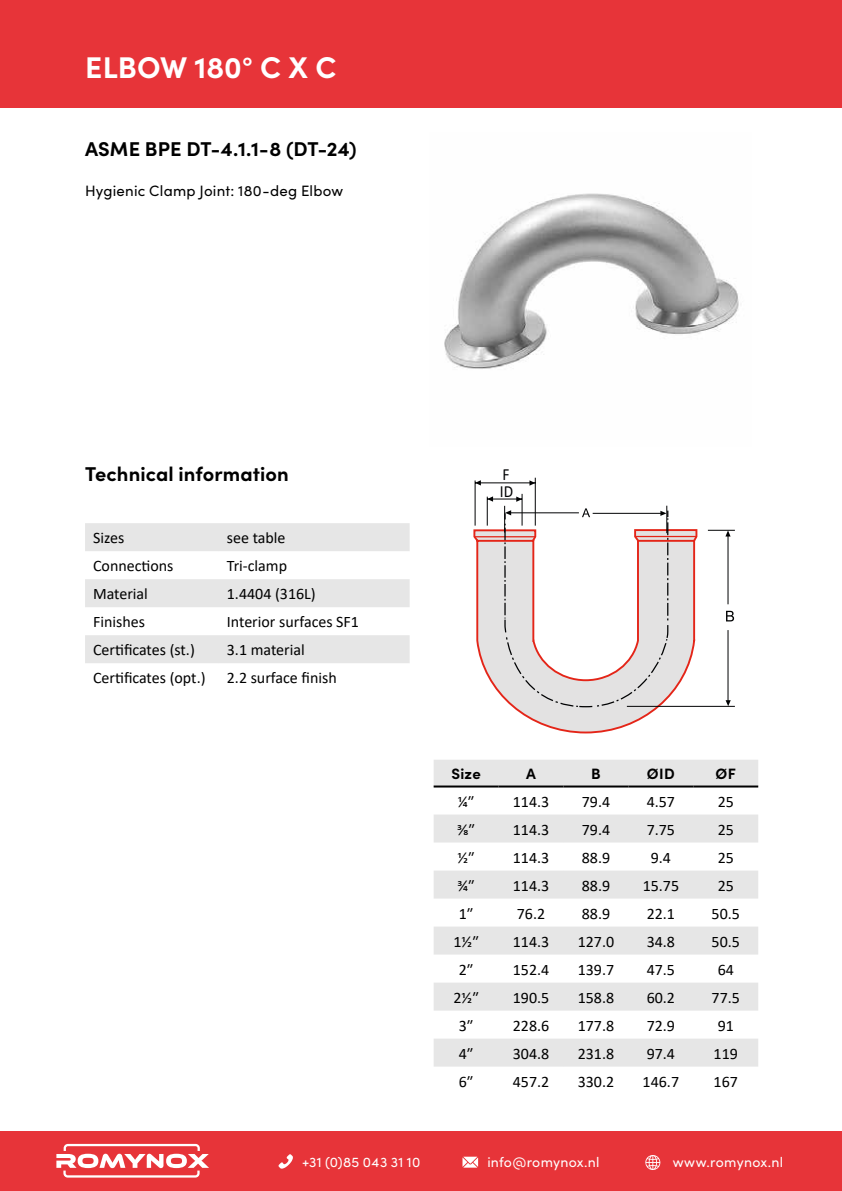
<style>
.page{position:relative;width:842px;height:1191px;background:#fff}
.page>*{position:absolute;margin:0;border:0;box-sizing:border-box;transform-origin:0 0}
.t1{font:700 30px "Sofia Pro";color:#fff}
.t2{font:700 20px "Sofia Pro";letter-spacing:.005em;color:#000}
.t3{font:16.8px "Calibri";color:#010203;scale:.91 1}
.t4{font:16px "Calibri";color:#000}
.t5{font:15px "Sofia Pro";letter-spacing:.015em;color:#000}
.t6{font:700 15px "Sofia Pro";letter-spacing:.02em;color:#000}
.t7{font:14px "Sofia Pro";letter-spacing:.02em;color:#fff}
</style>
<div class="page">
<div style="left:0;top:0;width:842px;height:108px;background:#e73439"></div>
<div style="left:0;top:1131px;width:842px;height:60px;background:#e73439"></div>
<svg style="left:56px;top:1143px;width:153px;height:34px"></svg>
<svg style="left:645px;top:1155px;width:15px;height:15px"></svg>
<svg style="left:462px;top:1156px;width:16px;height:11px"></svg>
<svg style="left:278px;top:1154px;width:15px;height:14px"></svg>
<img style="left:444px;top:193px;width:295px;height:176px">
<svg style="left:85px;top:523px;width:325px;height:140px;fill:#e6e6e6"></svg>
<svg style="left:473px;top:529px;width:185px;height:204px"></svg>
<hr style="left:475px;top:536px;width:60px;height:1px;background:#e42518">
<hr style="left:728px;top:534px;width:1px;height:70px;background:#010203">
<hr style="left:728px;top:630px;width:1px;height:72px;background:#010203">
<hr style="left:627px;top:706px;width:108px;height:1px;background:#010203">
<svg style="left:726px;top:700px;width:5px;height:6px"></svg>
<svg style="left:708px;top:530px;width:27px;height:6px"></svg>
<svg style="left:726px;top:611px;width:8px;height:10px"></svg>
<hr style="left:522px;top:494px;width:1px;height:31px;background:#010203">
<hr style="left:487px;top:499px;width:35px;height:1px;background:#010203">
<svg style="left:487px;top:496px;width:6px;height:29px"></svg>
<svg style="left:504px;top:496px;width:194px;height:212px"></svg>
<hr style="left:475px;top:480px;width:1px;height:45px;background:#010203">
<hr style="left:535px;top:478px;width:1px;height:47px;background:#010203">
<hr style="left:475px;top:482px;width:60px;height:1px;background:#010203">
<svg style="left:475px;top:480px;width:6px;height:5px"></svg>
<svg style="left:529px;top:480px;width:6px;height:5px"></svg>
<svg style="left:434px;top:760px;width:324px;height:306px;fill:#e6e6e6"></svg>
<hr style="left:434px;top:785px;width:65px;height:2px;background:#000">
<hr style="left:499px;top:785px;width:64px;height:2px;background:#000">
<hr style="left:563px;top:785px;width:65px;height:2px;background:#000">
<hr style="left:628px;top:785px;width:65px;height:2px;background:#000">
<hr style="left:693px;top:785px;width:65px;height:2px;background:#000">
<h1 class="t1" style="left:85px;top:45px;width:253px">ELBOW 180° C X C</h1>
<p class="t2" style="left:85px;top:134px;width:273px">ASME BPE DT-4.1.1-8 (DT-24)</p>
<p class="t5" style="left:85px;top:180px;width:260px">Hygienic Clamp Joint: 180-deg Elbow</p>
<p class="t2" style="left:85px;top:458px;width:205px">Technical information</p>
<p class="t4" style="left:93px;top:527px;width:33px">Sizes</p>
<p class="t4" style="left:227px;top:527px;width:60px">see table</p>
<p class="t4" style="left:93px;top:555px;width:82px">Connections</p>
<p class="t4" style="left:227px;top:555px;width:62px">Tri-clamp</p>
<p class="t4" style="left:93px;top:583px;width:56px">Material</p>
<p class="t4" style="left:227px;top:583px;width:90px">1.4404 (316L)</p>
<p class="t4" style="left:93px;top:611px;width:53px">Finishes</p>
<p class="t4" style="left:227px;top:611px;width:134px">Interior surfaces SF1</p>
<p class="t4" style="left:93px;top:639px;width:103px">Certificates (st.)</p>
<p class="t4" style="left:227px;top:639px;width:79px">3.1 material</p>
<p class="t4" style="left:93px;top:667px;width:114px">Certificates (opt.)</p>
<p class="t4" style="left:227px;top:667px;width:111px">2.2 surface finish</p>
<p class="t3" style="left:503px;top:464px;width:9px">F</p>
<p class="t3" style="left:500px;top:480px;width:16px">ID</p>
<p class="t6" style="left:451px;top:761px;width:31px">Size</p>
<p class="t6" style="left:526px;top:761px;width:11px">A</p>
<p class="t6" style="left:591px;top:761px;width:11px">B</p>
<p class="t6" style="left:647px;top:761px;width:29px">ØID</p>
<p class="t6" style="left:716px;top:761px;width:22px">ØF</p>
<p class="t4" style="left:458px;top:790px;width:18px">¼″</p>
<p class="t4" style="left:513px;top:790px;width:38px">114.3</p>
<p class="t4" style="left:582px;top:790px;width:30px">79.4</p>
<p class="t4" style="left:647px;top:790px;width:30px">4.57</p>
<p class="t4" style="left:718px;top:790px;width:18px">25</p>
<p class="t4" style="left:457px;top:818px;width:19px">⅜″</p>
<p class="t4" style="left:513px;top:818px;width:38px">114.3</p>
<p class="t4" style="left:582px;top:818px;width:30px">79.4</p>
<p class="t4" style="left:647px;top:818px;width:30px">7.75</p>
<p class="t4" style="left:718px;top:818px;width:18px">25</p>
<p class="t4" style="left:457px;top:846px;width:19px">½″</p>
<p class="t4" style="left:513px;top:846px;width:38px">114.3</p>
<p class="t4" style="left:582px;top:846px;width:30px">88.9</p>
<p class="t4" style="left:651px;top:846px;width:22px">9.4</p>
<p class="t4" style="left:718px;top:846px;width:18px">25</p>
<p class="t4" style="left:457px;top:874px;width:19px">¾″</p>
<p class="t4" style="left:513px;top:874px;width:38px">114.3</p>
<p class="t4" style="left:582px;top:874px;width:30px">88.9</p>
<p class="t4" style="left:643px;top:874px;width:38px">15.75</p>
<p class="t4" style="left:718px;top:874px;width:18px">25</p>
<p class="t4" style="left:459px;top:902px;width:16px">1″</p>
<p class="t4" style="left:517px;top:902px;width:30px">76.2</p>
<p class="t4" style="left:582px;top:902px;width:30px">88.9</p>
<p class="t4" style="left:647px;top:902px;width:30px">22.1</p>
<p class="t4" style="left:712px;top:902px;width:30px">50.5</p>
<p class="t4" style="left:453px;top:930px;width:27px">1½″</p>
<p class="t4" style="left:513px;top:930px;width:38px">114.3</p>
<p class="t4" style="left:578px;top:930px;width:38px">127.0</p>
<p class="t4" style="left:647px;top:930px;width:30px">34.8</p>
<p class="t4" style="left:712px;top:930px;width:30px">50.5</p>
<p class="t4" style="left:459px;top:958px;width:16px">2″</p>
<p class="t4" style="left:513px;top:958px;width:38px">152.4</p>
<p class="t4" style="left:578px;top:958px;width:38px">139.7</p>
<p class="t4" style="left:647px;top:958px;width:30px">47.5</p>
<p class="t4" style="left:718px;top:958px;width:18px">64</p>
<p class="t4" style="left:453px;top:986px;width:27px">2½″</p>
<p class="t4" style="left:513px;top:986px;width:38px">190.5</p>
<p class="t4" style="left:578px;top:986px;width:38px">158.8</p>
<p class="t4" style="left:647px;top:986px;width:30px">60.2</p>
<p class="t4" style="left:712px;top:986px;width:30px">77.5</p>
<p class="t4" style="left:459px;top:1014px;width:16px">3″</p>
<p class="t4" style="left:513px;top:1014px;width:38px">228.6</p>
<p class="t4" style="left:578px;top:1014px;width:38px">177.8</p>
<p class="t4" style="left:647px;top:1014px;width:30px">72.9</p>
<p class="t4" style="left:718px;top:1014px;width:18px">91</p>
<p class="t4" style="left:459px;top:1042px;width:16px">4″</p>
<p class="t4" style="left:513px;top:1042px;width:38px">304.8</p>
<p class="t4" style="left:578px;top:1042px;width:38px">231.8</p>
<p class="t4" style="left:647px;top:1042px;width:30px">97.4</p>
<p class="t4" style="left:714px;top:1042px;width:26px">119</p>
<p class="t4" style="left:459px;top:1070px;width:16px">6″</p>
<p class="t4" style="left:513px;top:1070px;width:38px">457.2</p>
<p class="t4" style="left:578px;top:1070px;width:38px">330.2</p>
<p class="t4" style="left:643px;top:1070px;width:38px">146.7</p>
<p class="t4" style="left:714px;top:1070px;width:26px">167</p>
<p class="t7" style="left:302px;top:1152px;width:120px">+31 (0)85 043 31 10</p>
<p class="t7" style="left:487px;top:1152px;width:114px">info@romynox.nl</p>
<p class="t7" style="left:673px;top:1152px;width:112px">www.romynox.nl</p>
</div>
